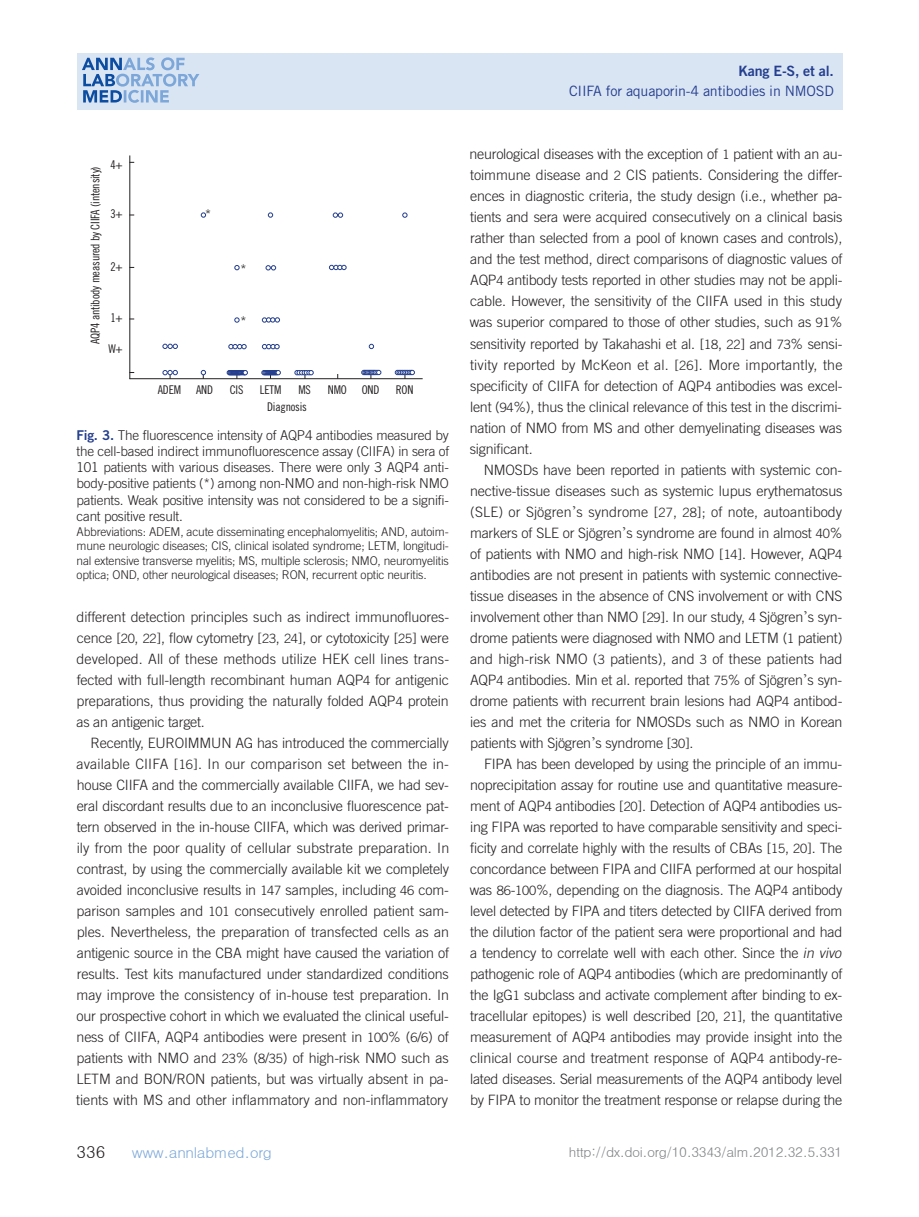
<style>
.page{position:relative;width:919px;height:1217px;background:#fff}
.page>*{position:absolute;margin:0;border:0;box-sizing:border-box;transform-origin:0 0}
.t1{font:16.5px "Dotum";color:#231f20}
.t2{font:15px "Dotum";letter-spacing:-.02em;color:#7ca7d8}
.t3{font:300 14.25px/21px "Trade Gothic LT Std";letter-spacing:-.015em;color:#231f20;text-align:justify}
.t4{font:14.25px "Trade Gothic LT Std";letter-spacing:-.015em;color:#253f8e}
.t5{font:14.25px "Trade Gothic LT Std Bd 2";letter-spacing:-.015em;color:#253f8e}
.t6{font:300 13.5px/16.2px "Trade Gothic LT Std";letter-spacing:-.015em;color:#231f20;text-align:justify}
.t7{font:13.5px "Dotum";letter-spacing:-.03em;color:#808285}
.t8{font:300 12px/14.4px "Trade Gothic LT Std";letter-spacing:-.015em;color:#231f20;text-align:justify}
.t9{font:12px "Trade Gothic LT Std Cn 18";letter-spacing:-.015em;color:#231f20}
.s1{font-family:"Trade Gothic LT Std Bd 2";font-weight:400;color:#253f8e}
.s2{font-size:12.75px}
.s3{font-family:"Times New Roman";font-weight:400}
.s4{font-style:italic}
</style>
<div class="page">
<div style="left:77px;top:53px;width:765px;height:56px;background:#dae5f4"></div>
<svg style="left:82px;top:57px;width:117px;height:46px"></svg>
<hr style="left:129px;top:155px;width:1px;height:224px;background:#231f20">
<hr style="left:129px;top:378px;width:293px;height:1px;background:#231f20">
<svg style="left:162px;top:370px;width:16px;height:9px"></svg>
<svg style="left:201px;top:370px;width:5px;height:9px"></svg>
<svg style="left:227px;top:370px;width:21px;height:9px"></svg>
<svg style="left:261px;top:370px;width:20px;height:9px"></svg>
<svg style="left:294px;top:370px;width:19px;height:9px"></svg>
<svg style="left:369px;top:344px;width:5px;height:5px"></svg>
<svg style="left:361px;top:370px;width:20px;height:9px"></svg>
<svg style="left:395px;top:370px;width:20px;height:9px"></svg>
<svg style="left:162px;top:344px;width:16px;height:5px"></svg>
<svg style="left:234px;top:317px;width:5px;height:5px"></svg>
<svg style="left:234px;top:265px;width:5px;height:5px"></svg>
<svg style="left:265px;top:265px;width:11px;height:5px"></svg>
<svg style="left:329px;top:265px;width:17px;height:5px"></svg>
<svg style="left:333px;top:212px;width:10px;height:6px"></svg>
<svg style="left:402px;top:212px;width:5px;height:6px"></svg>
<svg style="left:268px;top:212px;width:5px;height:5px"></svg>
<svg style="left:201px;top:212px;width:5px;height:5px"></svg>
<svg style="left:262px;top:317px;width:18px;height:5px"></svg>
<svg style="left:228px;top:344px;width:18px;height:5px"></svg>
<svg style="left:262px;top:344px;width:17px;height:5px"></svg>
<p class="t9" style="left:110px;top:157px;width:14px">4+</p>
<p class="t9" style="left:88px;top:344px;width:179px;rotate:-90deg">AQP4 antibody measured by CIIFA (intensity)</p>
<p class="t9" style="left:110px;top:207px;width:14px">3+</p>
<p class="t9" style="left:110px;top:259px;width:14px">2+</p>
<p class="t9" style="left:110px;top:310px;width:14px">1+</p>
<p class="t9" style="left:108px;top:342px;width:16px">W+</p>
<p class="t9" style="left:205px;top:206px;width:7px">*</p>
<p class="t9" style="left:241px;top:261px;width:7px">*</p>
<p class="t9" style="left:241px;top:313px;width:7px">*</p>
<p class="t9" style="left:158px;top:382px;width:57px">ADEM AND</p>
<p class="t9" style="left:230px;top:382px;width:15px">CIS</p>
<p class="t9" style="left:260px;top:382px;width:23px">LETM</p>
<p class="t9" style="left:298px;top:382px;width:14px">MS</p>
<p class="t9" style="left:328px;top:382px;width:53px">NMO OND</p>
<p class="t9" style="left:396px;top:382px;width:19px">RON</p>
<p class="t9" style="left:267px;top:399px;width:41px">Diagnosis</p>
<p class="t6" style="left:77px;top:426px;width:374px"><span class="s1">Fig. 3.</span> The fluorescence intensity of AQP4 antibodies measured by the cell-based indirect immunofluorescence assay (CIIFA) in sera of 101 patients with various diseases. There were only 3 AQP4 anti&shy;body-positive patients (*) among non-NMO and non-high-risk NMO patients. Weak positive intensity was not considered to be a signifi&shy;cant positive result.</p>
<p class="t8" style="left:77px;top:524px;width:374px">Abbreviations: ADEM, acute disseminating encephalomyelitis; AND, autoim&shy;mune neurologic diseases; CIS, clinical isolated syndrome; LETM, longitudi&shy;nal extensive transverse myelitis; MS, multiple sclerosis; NMO, neuromyelitis optica; OND, other neurological diseases; RON, recurrent optic neuritis.</p>
<p class="t3" style="left:76px;top:605px;width:374px">different detection principles such as indirect immunofluores&shy;cence [<span class="s2">20</span>, <span class="s2">22</span>], flow cytometry [<span class="s2">23</span>, <span class="s2">24</span>], or cytotoxicity [<span class="s2">25</span>] were developed. All of these methods utilize HEK cell lines trans&shy;fected with full-length recombinant human AQP<span class="s2">4</span> for antigenic preparations, thus providing the naturally folded AQP<span class="s2">4</span> protein as an antigenic target.</p>
<p class="t3" style="left:76px;top:731px;width:374px;text-indent:14px">Recently, EUROIMMUN AG has introduced the commercially available CIIFA [<span class="s2">16</span>]. In our comparison set between the in&shy;house CIIFA and the commercially available CIIFA, we had sev&shy;eral discordant results due to an inconclusive fluorescence pat&shy;tern observed in the in-house CIIFA, which was derived primar&shy;ily from the poor quality of cellular substrate preparation. In contrast, by using the commercially available kit we completely avoided inconclusive results in <span class="s2">147</span> samples, including <span class="s2">46</span> com&shy;parison samples and <span class="s2">101</span> consecutively enrolled patient sam&shy;ples. Nevertheless, the preparation of transfected cells as an antigenic source in the CBA might have caused the variation of results. Test kits manufactured under standardized conditions may improve the consistency of in-house test preparation. In our prospective cohort in which we evaluated the clinical useful&shy;ness of CIIFA, AQP<span class="s2">4</span> antibodies were present in <span class="s2">100</span>% (<span class="s2">6</span>/<span class="s2">6</span>) of patients with NMO and <span class="s2">23</span>% (<span class="s2">8</span>/<span class="s2">35</span>) of high-risk NMO such as LETM and BON/RON patients, but was virtually absent in pa&shy;tients with MS and other inflammatory and non-inflammatory</p>
<p class="t5" style="left:738px;top:62px;width:97px">Kang E-S, et al.</p>
<p class="t4" style="left:569px;top:82px;width:266px">CIIFA for aquaporin-4 antibodies in NMOSD</p>
<p class="t3" style="left:469px;top:143px;width:374px">neurological diseases with the exception of <span class="s2">1</span> patient with an au&shy;toimmune disease and <span class="s2">2</span> CIS patients. Considering the differ&shy;ences in diagnostic criteria, the study design (i.e., whether pa&shy;tients and sera were acquired consecutively on a clinical basis rather than selected from a pool of known cases and controls), and the test method, direct comparisons of diagnostic values of AQP<span class="s2">4</span> antibody tests reported in other studies may not be appli&shy;cable. However, the sensitivity of the CIIFA used in this study was superior compared to those of other studies, such as <span class="s2">91</span>% sensitivity reported by Takahashi et al. [<span class="s2">18</span>, <span class="s2">22</span>] and <span class="s2">73</span>% sensi&shy;tivity reported by McKeon et al. [<span class="s2">26</span>]. More importantly, the specificity of CIIFA for detection of AQP<span class="s2">4</span> antibodies was excel&shy;lent (<span class="s2">94</span>%), thus the clinical relevance of this test in the discrimi&shy;nation of NMO from MS and other demyelinating diseases was significant.</p>
<p class="t3" style="left:470px;top:458px;width:374px;text-indent:14px">NMOSDs have been reported in patients with systemic con&shy;nective-tissue diseases such as systemic lupus erythematosus (SLE) or Sjögren<span class="s3">’</span>s syndrome [<span class="s2">27</span>, <span class="s2">28</span>]; of note, autoantibody markers of SLE or Sjögren<span class="s3">’</span>s syndrome are found in almost <span class="s2">40</span>% of patients with NMO and high-risk NMO [<span class="s2">14</span>]. However, AQP<span class="s2">4 </span>antibodies are not present in patients with systemic connective&shy;tissue diseases in the absence of CNS involvement or with CNS involvement other than NMO [<span class="s2">29</span>]. In our study, <span class="s2">4</span> Sjögren<span class="s3">’</span>s syn&shy;drome patients were diagnosed with NMO and LETM (<span class="s2">1</span> patient) and high-risk NMO (<span class="s2">3</span> patients), and <span class="s2">3</span> of these patients had AQP<span class="s2">4</span> antibodies. Min et al. reported that <span class="s2">75</span>% of Sjögren<span class="s3">’</span>s syn&shy;drome patients with recurrent brain lesions had AQP<span class="s2">4</span> antibod&shy;ies and met the criteria for NMOSDs such as NMO in Korean patients with Sjögren<span class="s3">’</span>s syndrome [<span class="s2">30</span>].</p>
<p class="t3" style="left:469px;top:752px;width:376px;text-align:left;text-indent:14px">FIPA has been developed by using the principle of an immu&shy;noprecipitation assay for routine use and quantitative measure&shy;ment of AQP<span class="s2">4</span> antibodies [<span class="s2">20</span>]. Detection of AQP<span class="s2">4</span> antibodies us&shy;ing FIPA was reported to have comparable sensitivity and speci&shy;ficity and correlate highly with the results of CBAs [<span class="s2">15</span>, <span class="s2">20</span>]. The concordance between FIPA and CIIFA performed at our hospital was <span class="s2">86</span>-<span class="s2">100</span>%, depending on the diagnosis. The AQP<span class="s2">4</span> antibody level detected by FIPA and titers detected by CIIFA derived from the dilution factor of the patient sera were proportional and had a tendency to correlate well with each other. Since the <span class="s4">in vivo </span>pathogenic role of AQP<span class="s2">4</span> antibodies (which are predominantly of the IgG<span class="s2">1</span> subclass and activate complement after binding to ex&shy;tracellular epitopes) is well described [<span class="s2">20</span>, <span class="s2">21</span>], the quantitative measurement of AQP<span class="s2">4</span> antibodies may provide insight into the clinical course and treatment response of AQP<span class="s2">4</span> antibody-re&shy;lated diseases. Serial measurements of the AQP<span class="s2">4</span> antibody level by FIPA to monitor the treatment response or relapse during the</p>
<p class="t1" style="left:77px;top:1143px;width:30px">336</p>
<p class="t2" style="left:132px;top:1144px;width:142px">www.annlabmed.org</p>
<p class="t7" style="left:569px;top:1145px;width:275px">http://dx.doi.org/10.3343/alm.2012.32.5.331</p>
</div>
